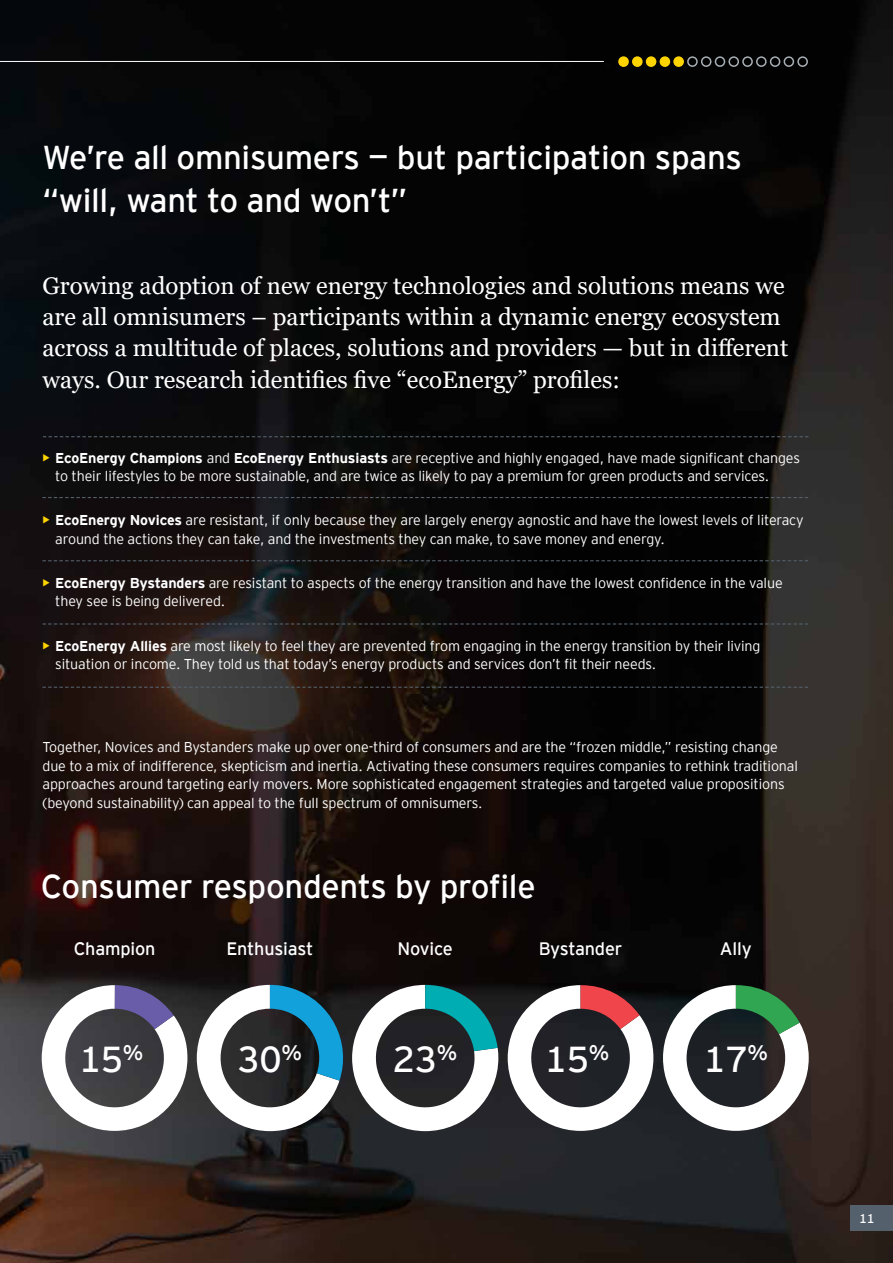
<style>
.page{position:relative;width:893px;height:1263px;background:#fff}
.page>*{position:absolute;margin:0;border:0;box-sizing:border-box;transform-origin:0 0}
.t1{font:36px "EY Interstate";letter-spacing:-.01em;color:#fff}
.t2{font:33px/42.9px "EY Interstate";letter-spacing:-.01em;color:#fff}
.t3{font:24px/31.2px "Georgia";color:#fff}
.t4{font:18px "EY Interstate";letter-spacing:-.01em;color:#fff}
.t5{font:300 14.25px/18.8px "EY Interstate";letter-spacing:-.01em;color:#fff}
.t6{font:12.75px "EY Interstate";color:#fff}
.s1{font-weight:700;color:#ffd400}
.s2{font-weight:700}
</style>
<div class="page">
<img style="left:0;top:0;width:893px;height:1263px">
<div style="left:850px;top:1205px;width:43px;height:26px;background:#54606b"></div>
<div style="left:647px;top:57px;width:9px;height:9px;background:#ffd400;border-radius:50%"></div>
<div style="left:646px;top:56px;width:10px;height:11px;border:2px solid #ffd400;border-radius:50%"></div>
<div style="left:770px;top:56px;width:10px;height:11px;border:2px solid #a7afb5;border-radius:50%"></div>
<div style="left:715px;top:56px;width:10px;height:11px;border:2px solid #a7afb5;border-radius:50%"></div>
<div style="left:660px;top:57px;width:9px;height:9px;background:#ffd400;border-radius:50%"></div>
<div style="left:660px;top:56px;width:10px;height:11px;border:2px solid #ffd400;border-radius:50%"></div>
<div style="left:784px;top:56px;width:10px;height:11px;border:2px solid #a7afb5;border-radius:50%"></div>
<div style="left:728px;top:56px;width:11px;height:11px;border:2px solid #a7afb5;border-radius:50%"></div>
<div style="left:674px;top:57px;width:9px;height:9px;background:#ffd400;border-radius:50%"></div>
<div style="left:673px;top:56px;width:11px;height:11px;border:2px solid #ffd400;border-radius:50%"></div>
<div style="left:797px;top:56px;width:11px;height:11px;border:2px solid #a7afb5;border-radius:50%"></div>
<div style="left:619px;top:57px;width:9px;height:9px;background:#ffd400;border-radius:50%"></div>
<div style="left:618px;top:56px;width:11px;height:11px;border:2px solid #ffd400;border-radius:50%"></div>
<div style="left:742px;top:56px;width:11px;height:11px;border:2px solid #a7afb5;border-radius:50%"></div>
<div style="left:687px;top:56px;width:11px;height:11px;border:2px solid #a7afb5;border-radius:50%"></div>
<div style="left:633px;top:57px;width:9px;height:9px;background:#ffd400;border-radius:50%"></div>
<div style="left:632px;top:56px;width:11px;height:11px;border:2px solid #ffd400;border-radius:50%"></div>
<div style="left:756px;top:56px;width:11px;height:11px;border:2px solid #a7afb5;border-radius:50%"></div>
<div style="left:701px;top:56px;width:10px;height:11px;border:2px solid #a7afb5;border-radius:50%"></div>
<svg style="left:43px;top:497px;width:765px;height:1px"></svg>
<svg style="left:43px;top:560px;width:765px;height:1px"></svg>
<svg style="left:43px;top:623px;width:765px;height:1px"></svg>
<svg style="left:43px;top:687px;width:765px;height:1px"></svg>
<svg style="left:43px;top:436px;width:765px;height:1px"></svg>
<svg style="left:42px;top:985px;width:145px;height:146px"></svg>
<svg style="left:197px;top:985px;width:301px;height:146px"></svg>
<svg style="left:508px;top:985px;width:145px;height:146px"></svg>
<svg style="left:663px;top:985px;width:146px;height:146px"></svg>
<hr style="left:0;top:61px;width:604px;height:1px;background:#fff">
<h2 class="t2" style="left:43px;top:134px;width:701px">We’re all omnisumers — but participation spans “will, want to and won’t”</h2>
<p class="t3" style="left:43px;top:271px;width:747px">Growing adoption of new energy technologies and solutions means we are all omnisumers – participants within a dynamic energy ecosystem across a multitude of places, solutions and providers — but in different ways. Our research identifies five “ecoEnergy” profiles:</p>
<p class="t5" style="left:55px;top:448px;width:746px;text-indent:-13px"><span class="s1">•</span> <span class="s2">EcoEnergy Champions</span> and <span class="s2">EcoEnergy Enthusiasts</span> are receptive and highly engaged, have made significant changes to their lifestyles to be more sustainable, and are twice as likely to pay a premium for green products and services.</p>
<p class="t5" style="left:55px;top:510px;width:750px;text-indent:-13px"><span class="s1">•</span> <span class="s2">EcoEnergy Novices</span> are resistant, if only because they are largely energy agnostic and have the lowest levels of literacy around the actions they can take, and the investments they can make, to save money and energy.</p>
<p class="t5" style="left:55px;top:573px;width:729px;text-indent:-13px"><span class="s1">•</span> <span class="s2">EcoEnergy Bystanders</span> are resistant to aspects of the energy transition and have the lowest confidence in the value they see is being delivered.</p>
<p class="t5" style="left:55px;top:635px;width:707px;text-indent:-13px"><span class="s1">•</span> <span class="s2">EcoEnergy Allies</span> are most likely to feel they are prevented from engaging in the energy transition by their living situation or income. They told us that today’s energy products and services don’t fit their needs.</p>
<p class="t5" style="left:43px;top:736px;width:757px">Together, Novices and Bystanders make up over one-third of consumers and are the “frozen middle,” resisting change due to a mix of indifference, skepticism and inertia. Activating these consumers requires companies to rethink traditional approaches around targeting early movers. More sophisticated engagement strategies and targeted value propositions (beyond sustainability) can appeal to the full spectrum of omnisumers.</p>
<h2 class="t2" style="left:41px;top:863px;width:496px">Consumer respondents by profile</h2>
<p class="t4" style="left:74px;top:936px;width:83px">Champion</p>
<h1 class="t1" style="left:79px;top:1034px;width:66px">15<sup>%</sup></h1>
<p class="t4" style="left:226px;top:936px;width:89px">Enthusiast</p>
<h1 class="t1" style="left:238px;top:1034px;width:66px">30<sup>%</sup></h1>
<p class="t4" style="left:397px;top:936px;width:57px">Novice</p>
<h1 class="t1" style="left:393px;top:1034px;width:66px">23<sup>%</sup></h1>
<p class="t4" style="left:539px;top:936px;width:85px">Bystander</p>
<p class="t4" style="left:720px;top:936px;width:33px">Ally</p>
<h1 class="t1" style="left:545px;top:1034px;width:66px">15<sup>%</sup></h1>
<h1 class="t1" style="left:704px;top:1034px;width:66px">17<sup>%</sup></h1>
<p class="t6" style="left:859px;top:1209px;width:9px">1</p>
</div>
